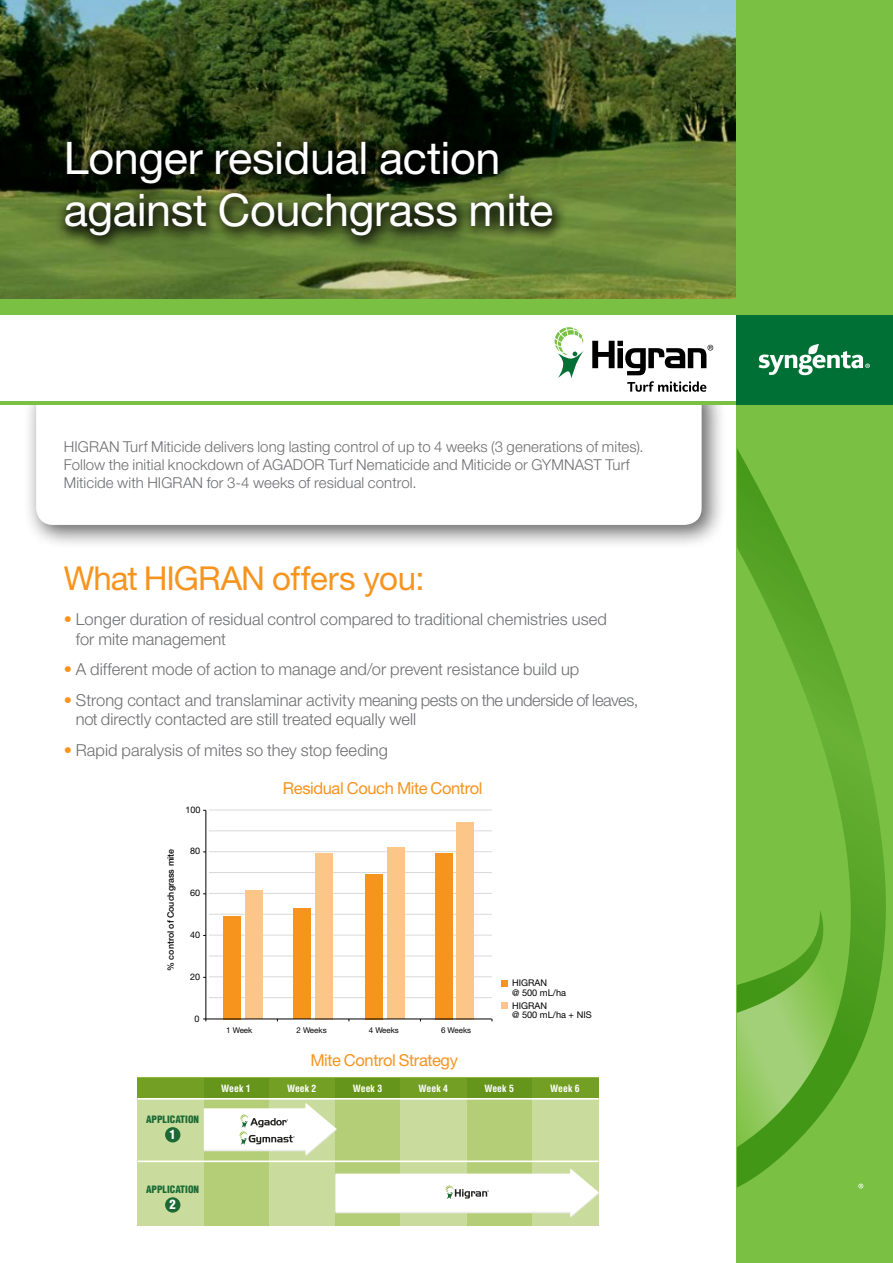
<style>
.page{position:relative;width:893px;height:1263px;background:#fff}
.page>*{position:absolute;margin:0;border:0;box-sizing:border-box;transform-origin:0 0}
.t1{font:45px/52.5px "Helvetica Neue";letter-spacing:-.01em;color:#fff}
.t2{font:33px "Helvetica Neue";letter-spacing:-.025em;color:#f7941e}
.t3{font:300 16.5px/19.8px "Helvetica Neue";color:#6d6e71}
.t4{font:16.5px "Helvetica Neue";letter-spacing:-.025em;color:#f7941e}
.t5{font:300 15px/18px "Helvetica Neue";letter-spacing:.005em;color:#6d6e71}
.t6{font:900 condensed 12.6px "Helvetica";color:#fff}
.t7{font:900 condensed 9.9px "Helvetica";color:#1c6934}
.t8{font:700 condensed 9.75px "Helvetica";color:#fff}
.t9{font:9.15px/9.1px "Helvetica Neue";color:#000}
.t10{font:9px "Helvetica Neue";color:#000}
.t11{font:500 8.85px "Helvetica Neue";color:#000}
.t12{font:7.95px "Helvetica Neue";color:#000}
.s1{color:#f7941e}
</style>
<div class="page">
<img style="left:0;top:0;width:737px;height:299px">
<hr style="left:209px;top:976px;width:283px;height:1px;background:#d7d9d8">
<hr style="left:209px;top:935px;width:283px;height:1px;background:#d7d9d8">
<hr style="left:209px;top:893px;width:283px;height:1px;background:#d7d9d8">
<hr style="left:209px;top:851px;width:283px;height:1px;background:#d7d9d8">
<hr style="left:209px;top:809px;width:283px;height:1px;background:#d7d9d8">
<hr style="left:209px;top:997px;width:283px;height:1px;background:#d7d9d8">
<hr style="left:209px;top:955px;width:283px;height:1px;background:#d7d9d8">
<hr style="left:209px;top:914px;width:283px;height:1px;background:#d7d9d8">
<hr style="left:209px;top:872px;width:283px;height:1px;background:#d7d9d8">
<hr style="left:209px;top:830px;width:283px;height:1px;background:#d7d9d8">
<div style="left:501px;top:980px;width:7px;height:6px;background:#f7941e"></div>
<div style="left:435px;top:853px;width:17px;height:166px;background:#f7941e"></div>
<div style="left:457px;top:822px;width:17px;height:197px;background:#fdc689"></div>
<div style="left:365px;top:874px;width:17px;height:145px;background:#f7941e"></div>
<div style="left:387px;top:848px;width:17px;height:171px;background:#fdc689"></div>
<div style="left:293px;top:908px;width:18px;height:111px;background:#f7941e"></div>
<div style="left:315px;top:853px;width:18px;height:166px;background:#fdc689"></div>
<div style="left:224px;top:916px;width:17px;height:103px;background:#f7941e"></div>
<div style="left:245px;top:890px;width:18px;height:129px;background:#fdc689"></div>
<hr style="left:205px;top:810px;width:1px;height:209px;background:#000">
<hr style="left:206px;top:1018px;width:286px;height:1px;background:#000">
<div style="left:501px;top:1002px;width:7px;height:7px;background:#fdc689"></div>
<div style="left:23px;top:373px;width:703px;height:177px;background:#000;opacity:.6"></div>
<div style="left:36px;top:386px;width:666px;height:139px;background:#fff;border-radius:17px"></div>
<div style="left:56px;top:131px;width:511px;height:122px;background:#000;opacity:.8"></div>
<div style="left:204px;top:1078px;width:65px;height:147px;background:#b3ce76"></div>
<div style="left:269px;top:1078px;width:66px;height:147px;background:#c9dc9d"></div>
<div style="left:138px;top:1078px;width:66px;height:147px;background:#c9dc9d"></div>
<div style="left:335px;top:1078px;width:66px;height:147px;background:#b3ce76"></div>
<div style="left:401px;top:1078px;width:66px;height:147px;background:#c9dc9d"></div>
<div style="left:467px;top:1078px;width:65px;height:147px;background:#b3ce76"></div>
<div style="left:532px;top:1078px;width:67px;height:147px;background:#c9dc9d"></div>
<div style="left:204px;top:1078px;width:395px;height:20px;background:linear-gradient(to right,#69981d,#709d22)"></div>
<svg style="left:204px;top:1103px;width:133px;height:53px"></svg>
<svg style="left:335px;top:1168px;width:264px;height:50px"></svg>
<div style="left:138px;top:1078px;width:66px;height:20px;background:#739f24"></div>
<div style="left:165px;top:1127px;width:15px;height:15px;background:#1c6934;border-radius:50%"></div>
<div style="left:165px;top:1197px;width:15px;height:15px;background:#1c6934;border-radius:50%"></div>
<hr style="left:138px;top:1098px;width:461px;height:1px;background:#fff">
<hr style="left:138px;top:1160px;width:461px;height:2px;background:#fff">
<div style="left:737px;top:0;width:156px;height:1263px;background:#7ac143"></div>
<svg style="left:737px;top:448px;width:149px;height:740px"></svg>
<div style="left:0;top:314px;width:737px;height:91px;background:#fff"></div>
<hr style="left:0;top:402px;width:893px;height:3px;background:#7ac143">
<div style="left:737px;top:314px;width:156px;height:91px;background:#007035"></div>
<div style="left:0;top:299px;width:893px;height:15px;background:#7ac143"></div>
<svg style="left:759px;top:344px;width:111px;height:31px"></svg>
<svg style="left:555px;top:327px;width:29px;height:52px"></svg>
<svg style="left:592px;top:341px;width:121px;height:34px"></svg>
<svg style="left:627px;top:381px;width:79px;height:11px"></svg>
<svg style="left:858px;top:1184px;width:5px;height:4px"></svg>
<h1 class="t1" style="left:64px;top:131px;width:491px">Longer residual action against Couchgrass mite</h1>
<p class="t5" style="left:64px;top:437px;width:581px">HIGRAN Turf Miticide delivers long lasting control of up to 4 weeks (3 generations of mites).<br>Follow the initial knockdown of AGADOR Turf Nematicide and Miticide or GYMNAST Turf<br>Miticide with HIGRAN for 3-4 weeks of residual control.</p>
<h2 class="t2" style="left:64px;top:558px;width:362px">What HIGRAN offers you:</h2>
<p class="t3" style="left:76px;top:609px;width:532px;text-indent:-12px"><span class="s1">•</span> Longer duration of residual control compared to traditional chemistries used for mite management</p>
<p class="t3" style="left:64px;top:659px;width:517px"><span class="s1">•</span> A different mode of action to manage and/or prevent resistance build up</p>
<p class="t3" style="left:76px;top:689px;width:564px;text-indent:-12px"><span class="s1">•</span> Strong contact and translaminar activity meaning pests on the underside of leaves, not directly contacted are still treated equally well</p>
<p class="t3" style="left:64px;top:740px;width:326px"><span class="s1">•</span> Rapid paralysis of mites so they stop feeding</p>
<p class="t10" style="left:186px;top:804px;width:17px">100</p>
<p class="t11" style="left:166px;top:971px;width:124px;rotate:-90deg">% control of Couchgrass mite</p>
<p class="t10" style="left:190px;top:846px;width:12px">80</p>
<p class="t10" style="left:190px;top:888px;width:12px">60</p>
<p class="t10" style="left:190px;top:929px;width:12px">40</p>
<p class="t10" style="left:190px;top:971px;width:12px">20</p>
<p class="t10" style="left:195px;top:1013px;width:7px">0</p>
<p class="t7" style="left:146px;top:1113px;width:55px">APPLICATION</p>
<p class="t6" style="left:170px;top:1127px;width:8px">1</p>
<p class="t7" style="left:146px;top:1183px;width:55px">APPLICATION</p>
<p class="t6" style="left:170px;top:1197px;width:8px">2</p>
<p class="t4" style="left:283px;top:778px;width:201px">Residual Couch Mite Control</p>
<p class="t12" style="left:226px;top:1025px;width:28px">1 Week</p>
<p class="t12" style="left:296px;top:1025px;width:32px">2 Weeks</p>
<p class="t12" style="left:369px;top:1025px;width:32px">4 Weeks</p>
<p class="t12" style="left:441px;top:1025px;width:32px">6 Weeks</p>
<p class="t4" style="left:310px;top:1050px;width:149px">Mite Control Strategy</p>
<p class="t9" style="left:512px;top:978px;width:55px">HIGRAN<br>@ 500 mL/ha</p>
<p class="t9" style="left:512px;top:1001px;width:81px">HIGRAN<br>@ 500 mL/ha + NIS</p>
<p class="t8" style="left:221px;top:1082px;width:31px">Week 1</p>
<p class="t8" style="left:287px;top:1082px;width:31px">Week 2</p>
<p class="t8" style="left:353px;top:1082px;width:31px">Week 3</p>
<p class="t8" style="left:419px;top:1082px;width:31px">Week 4</p>
<p class="t8" style="left:484px;top:1082px;width:31px">Week 5</p>
<p class="t8" style="left:550px;top:1082px;width:31px">Week 6</p>
</div>
